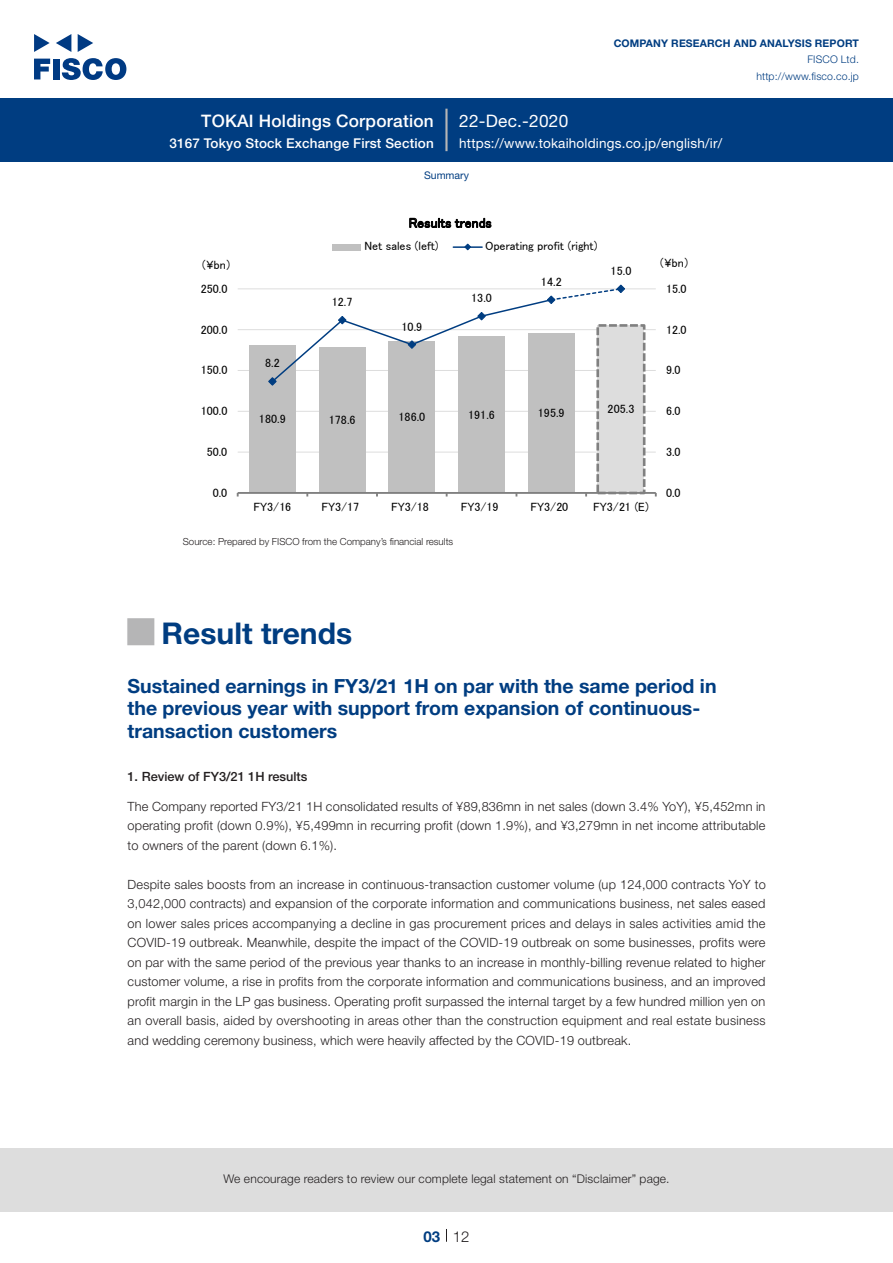
<style>
.page{position:relative;width:893px;height:1263px;background:#fff}
.page>*{position:absolute;margin:0;border:0;box-sizing:border-box;transform-origin:0 0}
.t1{font:700 30px "Helvetica Neue LT Std";color:#003d81}
.t2{font:700 27px "Koz Go Pro";color:#b5b5b6}
.t3{font:700 19.5px "Helvetica Neue LT Std";color:#003d81}
.t4{font:500 17.25px "Helvetica Neue LT Std";letter-spacing:.015em;color:#fff}
.t5{font:17.25px "Helvetica Neue LT Std";letter-spacing:.015em;color:#fff}
.t6{font:300 15px "Helvetica Neue LT Std";color:#231f20}
.t7{font:700 15px "Helvetica Neue LT Std";color:#003d81}
.t8{font:13.5px "Helvetica Neue LT Std";letter-spacing:.015em;color:#fff}
.t9{font:500 13.5px "Helvetica Neue LT Std";letter-spacing:.015em;color:#fff}
.t10{font:13.5px "MS P Gothic";letter-spacing:.01em;color:#000}
.t11{font:300 12.75px/19.5px "Helvetica Neue LT Std";letter-spacing:.015em;color:#231f20;text-align:justify}
.t12{font:500 12.75px "Helvetica Neue LT Std";color:#231f20}
.t13{font:12.15px "MS P Gothic";letter-spacing:.005em;color:#000}
.t14{font:12px "MS P Gothic";color:#000}
.t15{font:300 12px "Helvetica Neue LT Std";letter-spacing:.015em;color:#231f20}
.t16{font:700 10.5px "Helvetica Neue LT Std";letter-spacing:.015em;color:#003d81}
.t17{font:300 10.5px/16.5px "Helvetica Neue LT Std";letter-spacing:.015em;color:#003d81;text-align:right}
.t18{font:10.5px "Helvetica Neue LT Std";color:#003d81}
.t19{font:300 9.75px "Helvetica Neue LT Std";color:#231f20}
</style>
<div class="page">
<div style="left:0;top:1148px;width:893px;height:64px;background:#ddd"></div>
<svg style="left:34px;top:59px;width:16px;height:20px"></svg>
<div style="left:53px;top:59px;width:6px;height:20px;background:#003a83"></div>
<svg style="left:62px;top:58px;width:64px;height:22px"></svg>
<svg style="left:34px;top:34px;width:16px;height:18px"></svg>
<svg style="left:78px;top:34px;width:15px;height:18px"></svg>
<svg style="left:56px;top:34px;width:15px;height:18px"></svg>
<div style="left:0;top:98px;width:893px;height:64px;background:#003d81"></div>
<hr style="left:445px;top:109px;width:3px;height:42px;background:#b5b5b6">
<svg style="left:446px;top:1229px;width:1px;height:13px"></svg>
<hr style="left:238px;top:452px;width:418px;height:1px;background:#ddd">
<hr style="left:238px;top:411px;width:418px;height:1px;background:#ddd">
<hr style="left:238px;top:370px;width:418px;height:1px;background:#ddd">
<hr style="left:238px;top:329px;width:418px;height:1px;background:#ddd">
<hr style="left:238px;top:288px;width:418px;height:1px;background:#ddd">
<div style="left:249px;top:345px;width:47px;height:148px;background:#c0c0c0"></div>
<div style="left:319px;top:347px;width:46px;height:146px;background:#c0c0c0"></div>
<div style="left:389px;top:341px;width:46px;height:152px;background:#c0c0c0"></div>
<div style="left:458px;top:336px;width:47px;height:157px;background:#c0c0c0"></div>
<div style="left:528px;top:333px;width:46px;height:160px;background:#c0c0c0"></div>
<div style="left:598px;top:325px;width:46px;height:168px;background:#ddd"></div>
<div style="left:596px;top:324px;width:49px;height:170px;border:3px dashed #808080"></div>
<hr style="left:238px;top:492px;width:418px;height:2px;background:#808080">
<svg style="left:268px;top:284px;width:358px;height:102px"></svg>
<div style="left:333px;top:244px;width:28px;height:6px;background:#c0c0c0"></div>
<hr style="left:453px;top:246px;width:29px;height:2px;background:#003d81">
<svg style="left:464px;top:243px;width:8px;height:8px"></svg>
<h3 class="t4" style="left:201px;top:110px;width:234px">TOKAI Holdings Corporation</h3>
<p class="t9" style="left:169px;top:135px;width:266px">3167 Tokyo Stock Exchange First Section</p>
<h3 class="t5" style="left:459px;top:110px;width:111px">22-Dec.-2020</h3>
<p class="t16" style="left:614px;top:37px;width:247px">COMPANY RESEARCH AND ANALYSIS REPORT</p>
<p class="t17" style="left:756px;top:51px;width:104px">FISCO Ltd. http://www.fisco.co j p.</p>
<p class="t8" style="left:459px;top:135px;width:264px">https://www.tokaiholdings.co j p. /english /i r/</p>
<p class="t18" style="left:424px;top:169px;width:46px">Summary</p>
<p class="t10" style="left:409px;top:216px;width:84px">Results trends</p>
<p class="t14" style="left:485px;top:240px;width:114px">Operating profit (right(</p>
<p class="t14" style="left:364px;top:240px;width:76px">Net sales (left)</p>
<p class="t14" style="left:200px;top:258px;width:33px">¥（ bn）</p>
<p class="t14" style="left:611px;top:265px;width:22px">15.0</p>
<p class="t14" style="left:658px;top:257px;width:33px">（¥bn(</p>
<p class="t13" style="left:201px;top:282px;width:28px">250.0</p>
<p class="t14" style="left:332px;top:296px;width:22px">12.7</p>
<p class="t14" style="left:471px;top:292px;width:22px">13.0</p>
<p class="t13" style="left:541px;top:275px;width:22px">14.2</p>
<p class="t13" style="left:666px;top:282px;width:22px">15.0</p>
<p class="t14" style="left:201px;top:323px;width:28px">200.0</p>
<p class="t13" style="left:401px;top:320px;width:22px">10.9</p>
<p class="t14" style="left:666px;top:323px;width:22px">12.0</p>
<p class="t14" style="left:201px;top:364px;width:28px">150.0</p>
<p class="t14" style="left:265px;top:357px;width:16px">8.2</p>
<p class="t14" style="left:666px;top:364px;width:16px">9.0</p>
<p class="t14" style="left:201px;top:405px;width:28px">100.0</p>
<p class="t14" style="left:259px;top:413px;width:28px">180.9</p>
<p class="t13" style="left:329px;top:414px;width:28px">178.6</p>
<p class="t13" style="left:398px;top:411px;width:28px">186.0</p>
<p class="t14" style="left:468px;top:409px;width:28px">191.6</p>
<p class="t14" style="left:538px;top:407px;width:28px">195.9</p>
<p class="t14" style="left:608px;top:403px;width:28px">205.3</p>
<p class="t14" style="left:666px;top:405px;width:16px">6.0</p>
<p class="t14" style="left:207px;top:446px;width:22px">50.0</p>
<p class="t14" style="left:666px;top:446px;width:16px">3.0</p>
<p class="t13" style="left:213px;top:486px;width:16px">0.0</p>
<p class="t13" style="left:666px;top:486px;width:16px">0.0</p>
<p class="t14" style="left:254px;top:500px;width:39px">FY3/16</p>
<p class="t14" style="left:321px;top:500px;width:39px">FY3/17</p>
<p class="t14" style="left:391px;top:500px;width:39px">FY3/18</p>
<p class="t14" style="left:461px;top:500px;width:39px">FY3/19</p>
<p class="t14" style="left:531px;top:500px;width:39px">FY3/20</p>
<p class="t14" style="left:593px;top:500px;width:57px">FY3/21 ( (E</p>
<p class="t19" style="left:183px;top:536px;width:272px">Source: Prepared by FISCO from the Company s’ financial results</p>
<h2 class="t2" style="left:128px;top:615px;width:28px">█</h2>
<h3 class="t3" style="left:128px;top:674px;width:590px">Sustained earnings in FY3/21 H1 on par with the same period in</h3>
<h3 class="t3" style="left:128px;top:719px;width:211px">transaction customers</h3>
<h1 class="t1" style="left:162px;top:614px;width:192px">Result trends</h1>
<h3 class="t3" style="left:128px;top:696px;width:574px">the previous year with support from expansion of continuous-</h3>
<p class="t12" style="left:128px;top:768px;width:181px">1. Review of FY3/21 H1 results</p>
<p class="t11" style="left:128px;top:796px;width:639px">The Company reported FY3/21 H1 consolidated results of ¥89,836mn in net sales (down 3.4% YoY ,) ¥5,452mn in operating profit (down 0.9% ,) ¥5,499mn in recurring profit (down 1.9% ,) and ¥3,279mn in net income attributable to owners of the parent (down 6.1% .(</p>
<p class="t11" style="left:128px;top:874px;width:640px">Despite sales boosts from an increase in continuous-transaction customer volume (up 124,000 contracts YoY to 3,042,000 contracts) and expansion of the corporate information and communications business, net sales eased on lower sales prices accompanying a decline in gas procurement prices and delays in sales activities amid the COVID-19 outbreak. Meanwhile, despite the impact of the COVID-19 outbreak on some businesses, profits were on par with the same period of the previous year thanks to an increase in monthly-billing revenue related to higher customer volume a, rise in profits from the corporate information and communications business, and an improved profit margin in the LP gas business. Operating profit surpassed the internal target by a few hundred million yen on an overall basis, aided by overshooting in areas other than the construction equipment and real estate business and wedding ceremony business, which were heavily affected by the COVID-19 outbreak.</p>
<p class="t15" style="left:223px;top:1171px;width:448px">We encourage readers to review our complete legal statement on “Disclaimer” page.</p>
<p class="t7" style="left:423px;top:1227px;width:18px">03</p>
<p class="t6" style="left:453px;top:1227px;width:18px">12</p>
</div>
